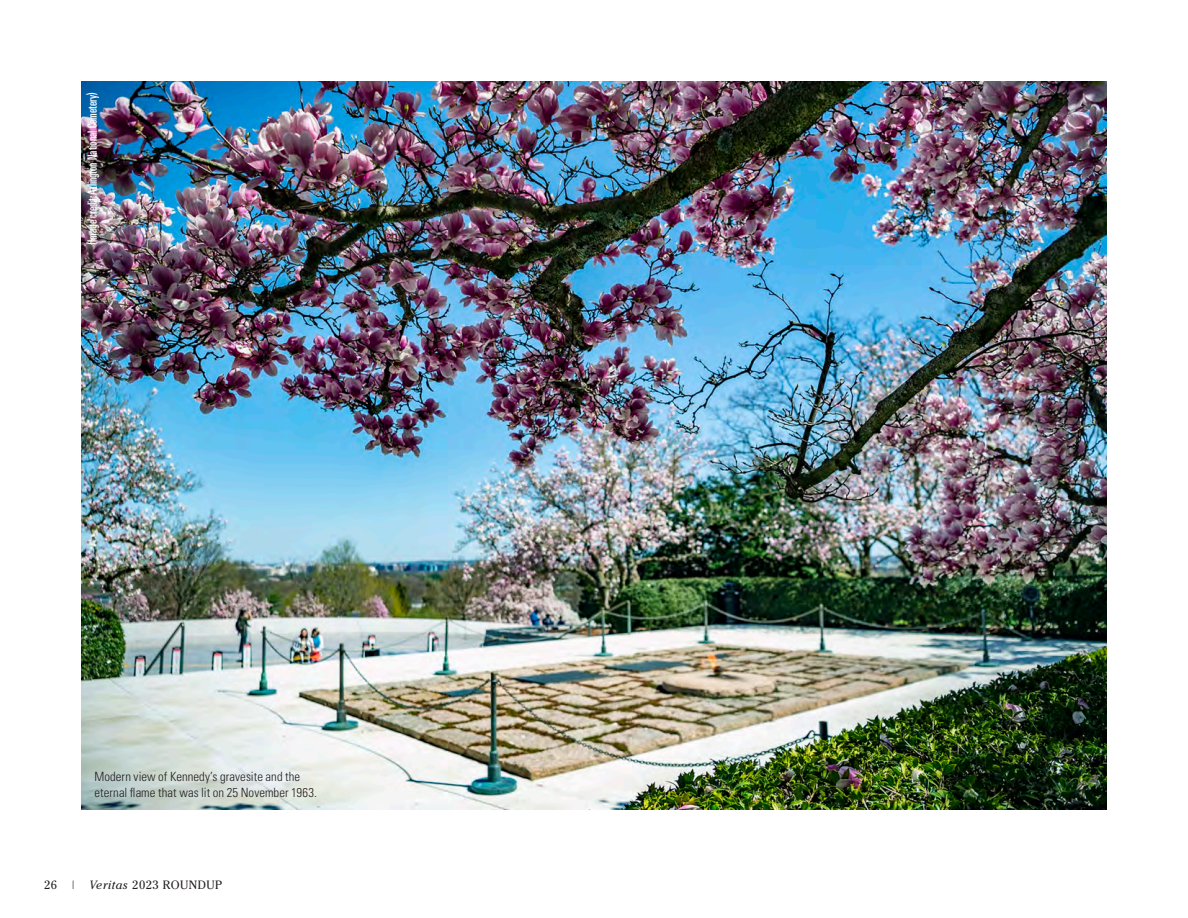
<style>
.page{position:relative;width:1188px;height:918px;background:#fff}
.page>*{position:absolute;margin:0;border:0;box-sizing:border-box;transform-origin:0 0}
.t1{font:300 condensed 12.75px/15.3px "Univers LT Std";letter-spacing:.005em;color:#231f20}
.t2{font:ultra-condensed 12.75px "Univers LT Std";color:#fff}
.t3{font:12px "Cheltenham Std";letter-spacing:.04em;color:#231f20}
.s1{font-style:italic}
</style>
<div class="page">
<img style="left:81px;top:81px;width:1026px;height:729px">
<p class="t2" style="left:85px;top:245px;width:154px;rotate:-90deg">(Image credit: Arlington National Cemetery)</p>
<p class="t1" style="left:94px;top:769px;width:224px">Modern view of Kennedy’s gravesite and the eternal flame that was lit on 25 November 1963.</p>
<p class="t3" style="left:44px;top:878px;width:180px">26 | <span class="s1">Veritas</span> 2023 ROUNDUP</p>
</div>
